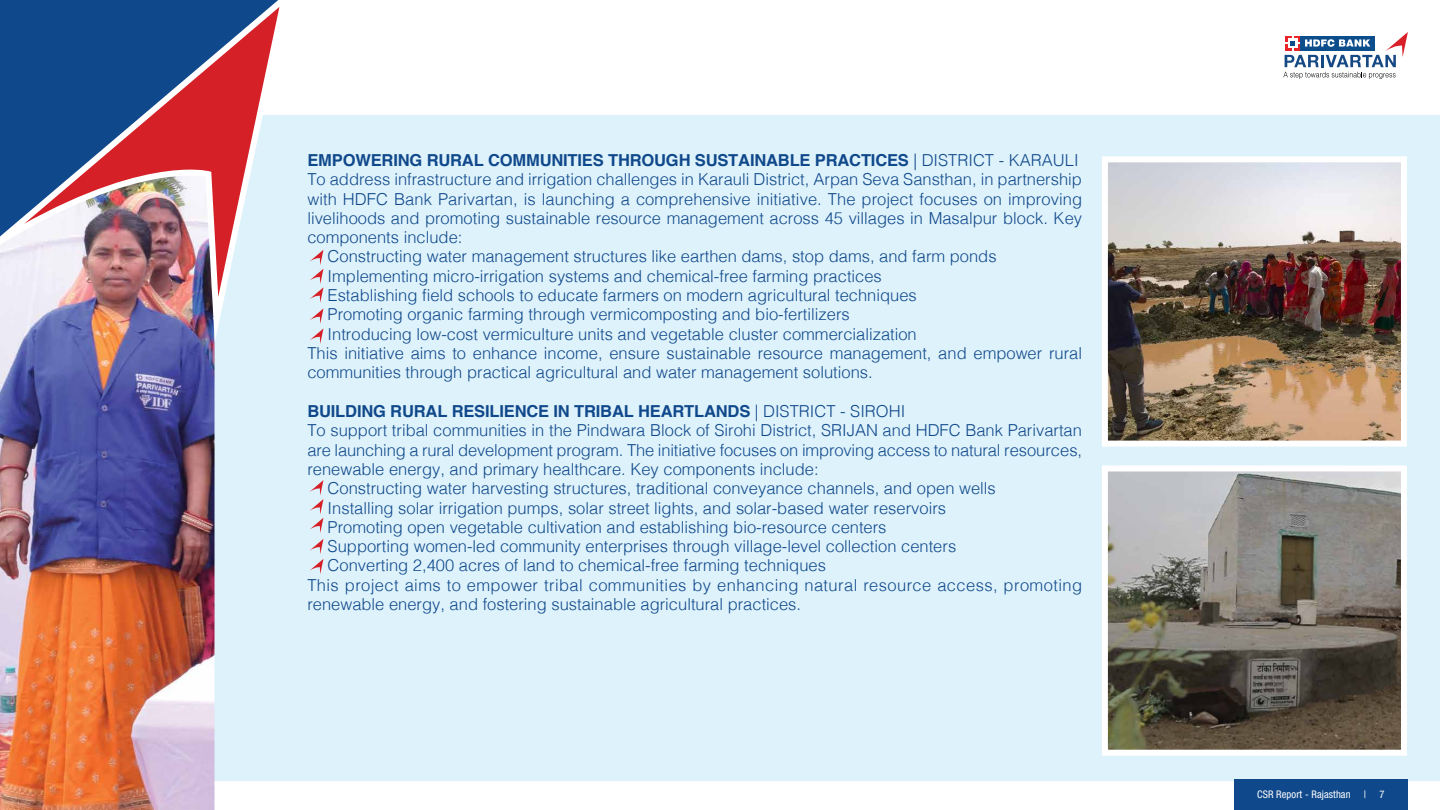
<style>
.page{position:relative;width:1440px;height:810px;background:#fff}
.page>*{position:absolute;margin:0;border:0;box-sizing:border-box;transform-origin:0 0}
.t1{font:300 16.5px "Helvetica";color:#10498b}
.t2{font:700 16.5px "Helvetica";letter-spacing:-.01em;color:#10498b}
.t3{font:300 16.5px "Helvetica";letter-spacing:.025em;color:#10498b}
.t4{font:condensed 10.5px "Helvetica Neue LT Std";letter-spacing:.01em;color:#fff}
.s1{font-weight:300}
</style>
<div class="page">
<div style="left:198px;top:115px;width:1242px;height:666px;background:#def2fb"></div>
<img style="left:0;top:327px;width:218px;height:483px">
<div style="left:1234px;top:779px;width:173px;height:31px;background:#10498b"></div>
<svg style="left:310px;top:250px;width:13px;height:94px"></svg>
<svg style="left:310px;top:480px;width:13px;height:53px"></svg>
<svg style="left:310px;top:539px;width:13px;height:35px"></svg>
<svg style="left:1283px;top:32px;width:125px;height:47px"></svg>
<img style="left:1109px;top:163px;width:291px;height:277px">
<div style="left:1102px;top:156px;width:305px;height:291px;border:6px solid #fff"></div>
<img style="left:1109px;top:472px;width:291px;height:277px">
<div style="left:1102px;top:465px;width:305px;height:291px;border:6px solid #fff"></div>
<img style="left:0;top:0;width:280px;height:327px">
<p class="t2" style="left:307px;top:150px;width:773px">EMPOWERING RURAL COMMUNITIES THROUGH SUSTAINABLE PRACTICES <span class="s1">| DISTRICT - KARAULI</span></p>
<p class="t1" style="left:307px;top:165px;width:776px">To address infrastructure and irrigation challenges in Karauli District, Arpan Seva Sansthan, in partnership</p>
<p class="t1" style="left:307px;top:185px;width:776px">with HDFC Bank Parivartan, is launching a comprehensive initiative. The project focuses on improving</p>
<p class="t1" style="left:307px;top:204px;width:776px">livelihoods and promoting sustainable resource management across 45 villages in Masalpur block. Key</p>
<p class="t1" style="left:307px;top:223px;width:157px">components include:</p>
<p class="t1" style="left:328px;top:243px;width:671px">Constructing water management structures like earthen dams, stop dams, and farm ponds</p>
<p class="t1" style="left:328px;top:262px;width:556px">Implementing micro-irrigation systems and chemical-free farming practices</p>
<p class="t1" style="left:328px;top:281px;width:591px">Establishing field schools to educate farmers on modern agricultural techniques</p>
<p class="t1" style="left:328px;top:300px;width:524px">Promoting organic farming through vermicomposting and bio-fertilizers</p>
<p class="t1" style="left:328px;top:320px;width:591px">Introducing low-cost vermiculture units and vegetable cluster commercialization</p>
<p class="t1" style="left:307px;top:339px;width:776px">This initiative aims to enhance income, ensure sustainable resource management, and empower rural</p>
<p class="t1" style="left:307px;top:358px;width:567px">communities through practical agricultural and water management solutions.</p>
<p class="t2" style="left:307px;top:401px;width:599px">BUILDING RURAL RESILIENCE IN TRIBAL HEARTLANDS <span class="s1">| DISTRICT - SIROHI</span></p>
<p class="t1" style="left:307px;top:416px;width:776px">To support tribal communities in the Pindwara Block of Sirohi District, SRIJAN and HDFC Bank Parivartan</p>
<p class="t1" style="left:307px;top:436px;width:776px">are launching a rural development program. The initiative focuses on improving access to natural resources,</p>
<p class="t1" style="left:307px;top:455px;width:513px">renewable energy, and primary healthcare. Key components include:</p>
<p class="t1" style="left:328px;top:474px;width:670px">Constructing water harvesting structures, traditional conveyance channels, and open wells</p>
<p class="t1" style="left:328px;top:494px;width:620px">Installing solar irrigation pumps, solar street lights, and solar-based water reservoirs</p>
<p class="t1" style="left:328px;top:513px;width:560px">Promoting open vegetable cultivation and establishing bio-resource centers</p>
<p class="t1" style="left:328px;top:532px;width:630px">Supporting women-led community enterprises through village-level collection centers</p>
<p class="t1" style="left:328px;top:552px;width:500px">Converting 2,400 acres of land to chemical-free farming techniques</p>
<p class="t3" style="left:307px;top:571px;width:776px">This project aims to empower tribal communities by enhancing natural resource access, promoting</p>
<p class="t1" style="left:307px;top:590px;width:495px">renewable energy, and fostering sustainable agricultural practices.</p>
<p class="t4" style="left:1257px;top:788px;width:95px">CSR Report - Rajasthan</p>
<p class="t4" style="left:1364px;top:788px;width:4px">|</p>
<p class="t4" style="left:1379px;top:788px;width:7px">7</p>
</div>
